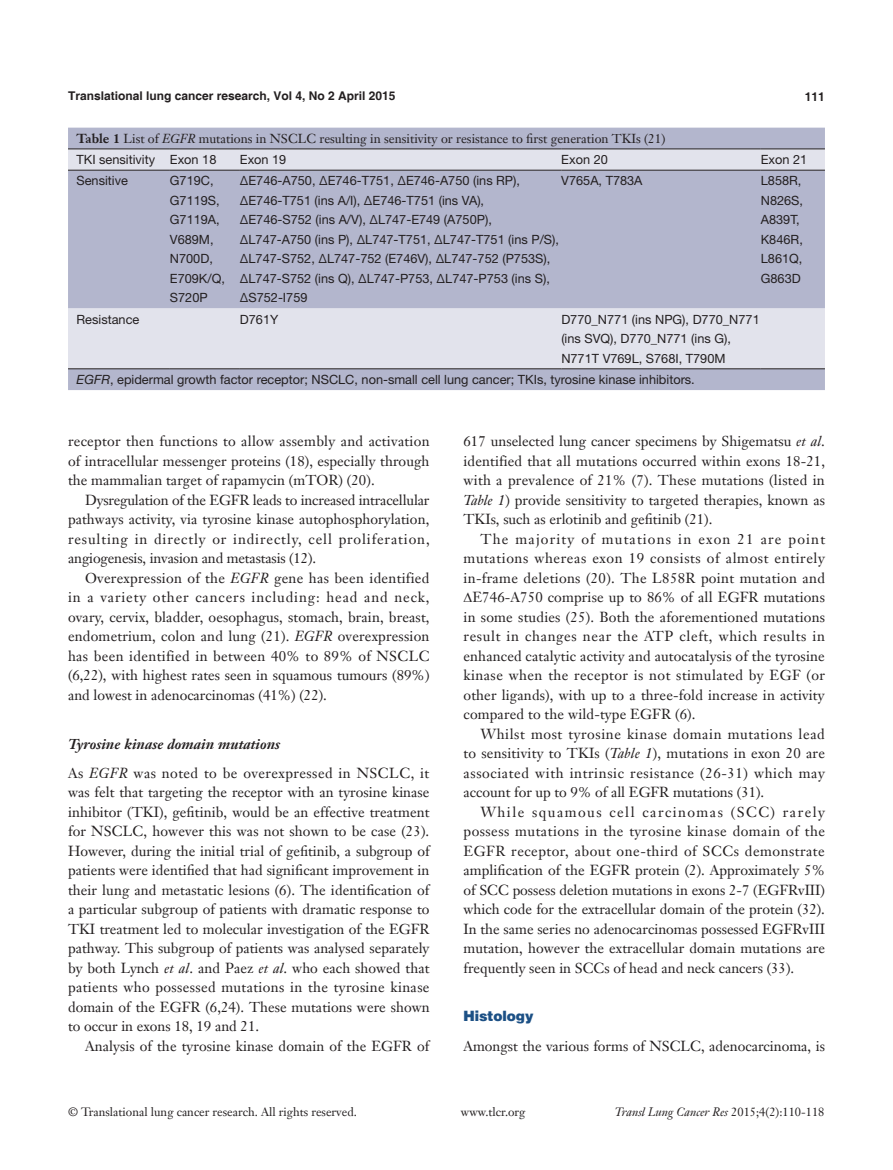
<style>
.page{position:relative;width:893px;height:1170px;background:#fff}
.page>*{position:absolute;margin:0;border:0;box-sizing:border-box;transform-origin:0 0}
.t1{font:14.25px/19.5px "Janson Text LT";color:#231f20;text-align:justify}
.t2{font:14.25px/29.2px "Janson Text LT";letter-spacing:.03em;color:#231f20}
.t3{font:900 14.25px "Helvetica";color:#1c5085}
.t4{font:12.75px/19.5px "Helvetica Neue LT Pro";color:#231f20}
.t5{font:12.75px "Janson Text LT";color:#231f20}
.t6{font:12px "Janson Text LT";color:#231f20}
.t7{font:700 12px "Helvetica";color:#231f20}
.t8{font:italic 12px "Janson Text LT";color:#231f20}
.s1{font-weight:700}
.s2{font-style:italic}
.s3{font-weight:700;font-style:italic}
.s4{font-style:normal}
</style>
<div class="page">
<div style="left:68px;top:128px;width:757px;height:262px;background:#b3b6cd"></div>
<svg style="left:68px;top:149px;width:757px;height:219px;background:#c3c6d7"></svg>
<hr style="left:68px;top:148px;width:102px;height:1px;background:#231f20">
<hr style="left:170px;top:148px;width:70px;height:1px;background:#231f20">
<hr style="left:240px;top:148px;width:321px;height:1px;background:#231f20">
<hr style="left:561px;top:148px;width:200px;height:1px;background:#231f20">
<hr style="left:761px;top:148px;width:64px;height:1px;background:#231f20">
<hr style="left:68px;top:170px;width:102px;height:1px;background:#231f20">
<hr style="left:170px;top:170px;width:70px;height:1px;background:#231f20">
<hr style="left:240px;top:170px;width:321px;height:1px;background:#231f20">
<hr style="left:561px;top:170px;width:200px;height:1px;background:#231f20">
<hr style="left:761px;top:170px;width:64px;height:1px;background:#231f20">
<hr style="left:68px;top:368px;width:102px;height:1px;background:#231f20">
<hr style="left:170px;top:368px;width:70px;height:1px;background:#231f20">
<hr style="left:240px;top:368px;width:321px;height:1px;background:#231f20">
<hr style="left:561px;top:368px;width:200px;height:1px;background:#231f20">
<hr style="left:761px;top:368px;width:64px;height:1px;background:#231f20">
<p class="t7" style="left:68px;top:88px;width:329px">Translational lung cancer research, Vol 4, No 2 April 2015</p>
<p class="t7" style="left:805px;top:89px;width:22px">111</p>
<p class="t5" style="left:77px;top:130px;width:590px"><span class="s1">Table 1</span> List of <span class="s2">EGFR</span> mutations in NSCLC resulting in sensitivity or resistance to first generation TKIs (21)</p>
<p class="t4" style="left:77px;top:149px;width:141px">TKI sensitivity Exon 18</p>
<p class="t4" style="left:240px;top:149px;width:48px">Exon 19</p>
<p class="t4" style="left:561px;top:149px;width:48px">Exon 20</p>
<p class="t4" style="left:761px;top:149px;width:48px">Exon 21</p>
<p class="t4" style="left:77px;top:171px;width:53px">Sensitive</p>
<p class="t4" style="left:170px;top:171px;width:57px">G719C,<br>G7119S,<br>G7119A,<br>V689M,<br>N700D,<br>E709K/Q,<br>S720P</p>
<p class="t4" style="left:240px;top:171px;width:321px">∆E746-A750, ∆E746-T751, ∆E746-A750 (ins RP), ∆E746-T751 (ins A/I), ∆E746-T751 (ins VA), ∆E746-S752 (ins A/V), ∆L747-E749 (A750P), ∆L747-A750 (ins P), ∆L747-T751, ∆L747-T751 (ins P/S), ∆L747-S752, ∆L747-752 (E746V), ∆L747-752 (P753S), ∆L747-S752 (ins Q), ∆L747-P753, ∆L747-P753 (ins S), ∆S752-I759</p>
<p class="t4" style="left:561px;top:171px;width:83px">V765A, T783A</p>
<p class="t4" style="left:761px;top:171px;width:44px">L858R,<br>N826S,<br>A839T,<br>K846R,<br>L861Q,<br>G863D</p>
<p class="t4" style="left:77px;top:309px;width:64px">Resistance</p>
<p class="t4" style="left:240px;top:309px;width:40px">D761Y</p>
<p class="t4" style="left:561px;top:309px;width:200px">D770_N771 (ins NPG), D770_N771 (ins SVQ), D770_N771 (ins G),<br>N771T V769L, S768I, T790M</p>
<p class="t4" style="left:77px;top:369px;width:620px"><span class="s2">EGFR</span>, epidermal growth factor receptor; NSCLC, non-small cell lung cancer; TKIs, tyrosine kinase inhibitors.</p>
<p class="t1" style="left:68px;top:431px;width:363px">receptor then functions to allow assembly and activation of intracellular messenger proteins (18), especially through the mammalian target of rapamycin (mTOR) (20).</p>
<p class="t1" style="left:68px;top:490px;width:363px;text-indent:17px">Dysregulation of the EGFR leads to increased intracellular pathways activity, via tyrosine kinase autophosphorylation, resulting in directly or indirectly, cell proliferation, angiogenesis, invasion and metastasis (12).</p>
<p class="t1" style="left:68px;top:568px;width:363px;text-indent:17px">Overexpression of the <span class="s2">EGFR</span> gene has been identified in a variety other cancers including: head and neck, ovary, cervix, bladder, oesophagus, stomach, brain, breast, endometrium, colon and lung (21). <span class="s2">EGFR</span> overexpression has been identified in between 40% to 89% of NSCLC (6,22), with highest rates seen in squamous tumours (89%) and lowest in adenocarcinomas (41%) (22).</p>
<p class="t2" style="left:68px;top:728px;width:363px"><span class="s3">Tyrosine kinase domain mutations<br></span>As <span class="s2">EGFR</span> was noted to be overexpressed in NSCLC, it</p>
<p class="t1" style="left:68px;top:782px;width:363px">was felt that targeting the receptor with an tyrosine kinase inhibitor (TKI), gefitinib, would be an effective treatment for NSCLC, however this was not shown to be case (23).<br>However, during the initial trial of gefitinib, a subgroup of patients were identified that had significant improvement in their lung and metastatic lesions (6). The identification of a particular subgroup of patients with dramatic response to TKI treatment led to molecular investigation of the EGFR pathway. This subgroup of patients was analysed separately by both Lynch <span class="s2">et al</span>. and Paez <span class="s2">et al</span>. who each showed that patients who possessed mutations in the tyrosine kinase domain of the EGFR (6,24). These mutations were shown to occur in exons 18, 19 and 21.</p>
<p class="t1" style="left:85px;top:1035px;width:346px">Analysis of the tyrosine kinase domain of the EGFR of</p>
<p class="t1" style="left:463px;top:431px;width:363px">617 unselected lung cancer specimens by Shigematsu <span class="s2">et al</span>. identified that all mutations occurred within exons 18-21, with a prevalence of 21% (7). These mutations (listed in <span class="s2">Table 1</span>) provide sensitivity to targeted therapies, known as TKIs, such as erlotinib and gefitinib (21).</p>
<p class="t1" style="left:463px;top:528px;width:363px;text-indent:17px">The majority of mutations in exon 21 are point mutations whereas exon 19 consists of almost entirely in-frame deletions (20). The L858R point mutation and ∆E746-A750 comprise up to 86% of all EGFR mutations in some studies (25). Both the aforementioned mutations result in changes near the ATP cleft, which results in enhanced catalytic activity and autocatalysis of the tyrosine kinase when the receptor is not stimulated by EGF (or other ligands), with up to a three-fold increase in activity compared to the wild-type EGFR (6).</p>
<p class="t1" style="left:463px;top:723px;width:363px;text-indent:17px">Whilst most tyrosine kinase domain mutations lead to sensitivity to TKIs (<span class="s2">Table 1</span>), mutations in exon 20 are associated with intrinsic resistance (26-31) which may account for up to 9% of all EGFR mutations (31).</p>
<p class="t1" style="left:463px;top:801px;width:363px;text-indent:17px">While squamous cell carcinomas (SCC) rarely possess mutations in the tyrosine kinase domain of the EGFR receptor, about one-third of SCCs demonstrate amplification of the EGFR protein (2). Approximately 5% of SCC possess deletion mutations in exons 2-7 (EGFRvIII) which code for the extracellular domain of the protein (32).<br>In the same series no adenocarcinomas possessed EGFRvIII mutation, however the extracellular domain mutations are frequently seen in SCCs of head and neck cancers (33).</p>
<p class="t3" style="left:463px;top:1007px;width:71px">Histology</p>
<p class="t1" style="left:463px;top:1035px;width:363px">Amongst the various forms of NSCLC, adenocarcinoma, is</p>
<p class="t6" style="left:68px;top:1104px;width:290px">© Translational lung cancer research. All rights reserved.</p>
<p class="t6" style="left:461px;top:1104px;width:66px">www.tlcr.org</p>
<p class="t8" style="left:615px;top:1104px;width:211px">Transl Lung Cancer Res <span class="s4">2015;4(2):110-118</span></p>
</div>
